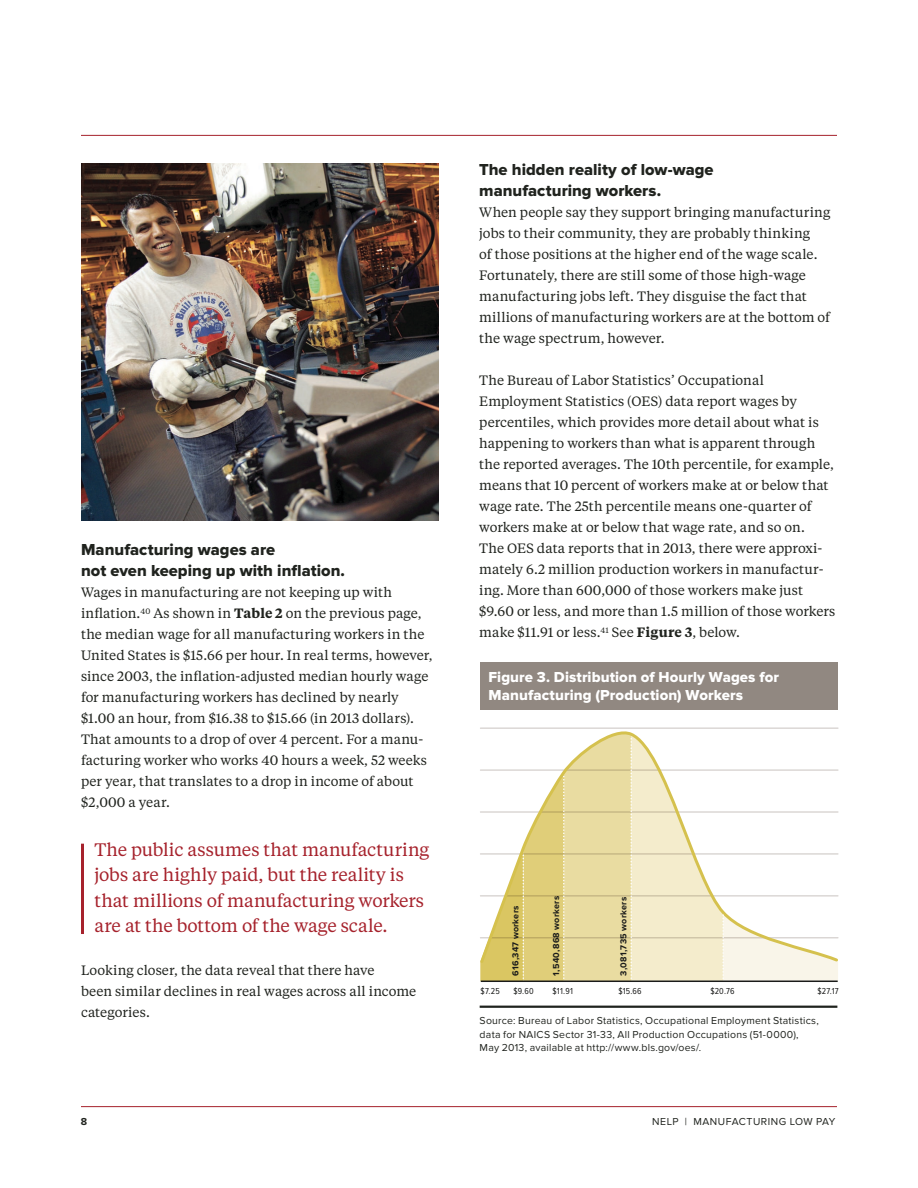
<style>
.page{position:relative;width:918px;height:1188px;background:#fff}
.page>*{position:absolute;margin:0;border:0;box-sizing:border-box;transform-origin:0 0}
.t1{font:18px/25.5px "Tiempos Text";letter-spacing:-.005em;color:#a6222c}
.t2{font:16.5px/21px "Proxima Nova Extrabld";color:#20231e}
.t3{font:15px/18px "Proxima Nova Extrabld";letter-spacing:.005em;color:#fff}
.t4{font:13.5px/21px "Tiempos Text";letter-spacing:.005em;color:#20231e}
.t5{font:10.5px/13.5px "Proxima Nova";letter-spacing:.025em;color:#20231e}
.t6{font:10.5px "Proxima Nova";letter-spacing:.05em;color:#20231e}
.t7{font:700 10.5px "Proxima Nova";color:#20231e}
.t8{font:700 9px "Proxima Nova";letter-spacing:.025em;color:#1a1b1a}
.t9{font:9px "Proxima Nova Cond";letter-spacing:.025em;color:#1a1b1a}
.s1{font-weight:600}
</style>
<div class="page">
<hr style="left:81px;top:1106px;width:756px;height:1px;background:#a6222c">
<hr style="left:81px;top:135px;width:756px;height:1px;background:#a6222c">
<img style="left:81px;top:163px;width:358px;height:358px">
<hr style="left:81px;top:844px;width:3px;height:90px;background:#a6222c">
<hr style="left:482px;top:981px;width:355px;height:1px;background:#1a1b1a">
<svg style="left:480px;top:727px;width:359px;height:211px"></svg>
<svg style="left:480px;top:733px;width:358px;height:248px"></svg>
<div style="left:480px;top:662px;width:357px;height:48px;background:#918881"></div>
<hr style="left:480px;top:1006px;width:357px;height:2px;background:#20231e">
<p class="t2" style="left:81px;top:539px;width:266px">Manufacturing wages are<br>not even keeping up with inflation.</p>
<p class="t4" style="left:81px;top:581px;width:353px">Wages in manufacturing are not keeping up with inflation.<sup>40</sup> As shown in <span class="s1">Table 2</span> on the previous page, the median wage for all manufacturing workers in the United States is $15.66 per hour. In real terms, however, since 2003, the inflation-adjusted median hourly wage for manufacturing workers has declined by nearly $1.00 an hour, from $16.38 to $15.66 (in 2013 dollars).<br>That amounts to a drop of over 4 percent. For a manu&shy;facturing worker who works 40 hours a week, 52 weeks per year, that translates to a drop in income of about $2,000 a year.</p>
<p class="t1" style="left:94px;top:836px;width:336px">The public assumes that manufacturing jobs are highly paid, but the reality is that millions of manufacturing workers are at the bottom of the wage scale.</p>
<p class="t4" style="left:81px;top:959px;width:337px">Looking closer, the data reveal that there have<br>been similar declines in real wages across all income categories.</p>
<p class="t2" style="left:479px;top:159px;width:236px">The hidden reality of low-wage manufacturing workers.</p>
<p class="t4" style="left:479px;top:201px;width:353px">When people say they support bringing manufacturing jobs to their community, they are probably thinking<br>of those positions at the higher end of the wage scale.<br>Fortunately, there are still some of those high-wage manufacturing jobs left. They disguise the fact that millions of manufacturing workers are at the bottom of the wage spectrum, however.</p>
<p class="t4" style="left:479px;top:369px;width:358px">The Bureau of Labor Statistics’ Occupational Employment Statistics (OES) data report wages by percentiles, which provides more detail about what is happening to workers than what is apparent through the reported averages. The 10th percentile, for example, means that 10 percent of workers make at or below that wage rate. The 25th percentile means one-quarter of workers make at or below that wage rate, and so on.<br>The OES data reports that in 2013, there were approxi&shy;mately 6.2 million production workers in manufactur&shy;ing. More than 600,000 of those workers make just $9.60 or less, and more than 1.5 million of those workers make $11.91 or less.<sup>41</sup> See <span class="s1">Figure 3</span>, below.</p>
<p class="t3" style="left:489px;top:668px;width:292px">Figure 3. Distribution of Hourly Wages for<br>Manufacturing (Production) Workers</p>
<p class="t9" style="left:481px;top:986px;width:21px">$7.25</p>
<p class="t8" style="left:510px;top:976px;width:72px;rotate:-90deg">616,347 workers</p>
<p class="t8" style="left:551px;top:976px;width:81px;rotate:-90deg">1,540,868 workers</p>
<p class="t8" style="left:618px;top:976px;width:80px;rotate:-90deg">3,081,735 workers</p>
<p class="t9" style="left:513px;top:986px;width:22px">$9.60</p>
<p class="t9" style="left:553px;top:986px;width:22px">$11.91</p>
<p class="t9" style="left:618px;top:986px;width:25px">$15.66</p>
<p class="t9" style="left:710px;top:986px;width:26px">$20.76</p>
<p class="t9" style="left:817px;top:986px;width:23px">$27.17</p>
<p class="t5" style="left:480px;top:1014px;width:341px">Source: Bureau of Labor Statistics, Occupational Employment Statistics, data for NAICS Sector 31-33, All Production Occupations (51-0000),<br>M ay 2013, available at http://www.bls.gov/oes/.</p>
<p class="t7" style="left:81px;top:1115px;width:8px">8</p>
<p class="t6" style="left:652px;top:1115px;width:185px">NELP | Man ufacturing Low PAY</p>
</div>
